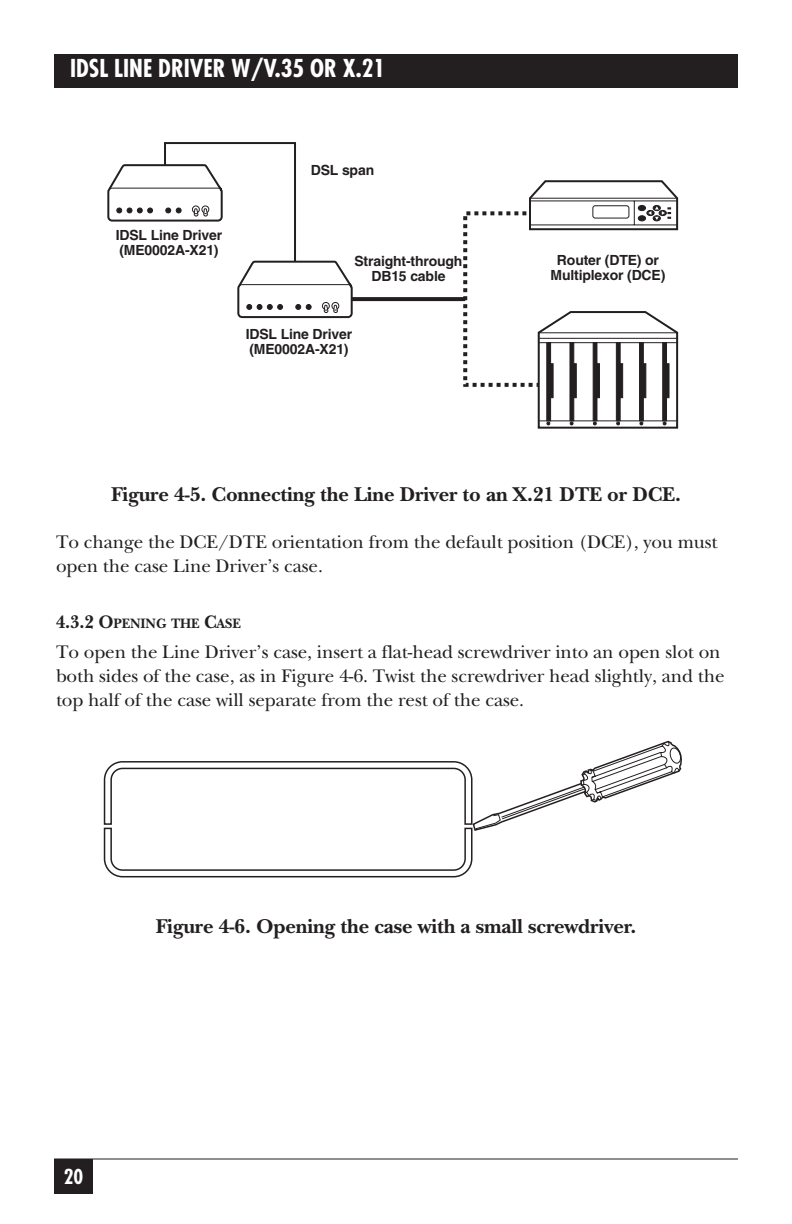
<style>
.page{position:relative;width:792px;height:1224px;background:#fff}
.page>*{position:absolute;margin:0;border:0;box-sizing:border-box;transform-origin:0 0}
.t1{font:700 condensed 24px "Futura";color:#fff}
.t2{font:700 20.8px "New Baskerville";letter-spacing:-.005em;color:#231f20}
.t3{font:700 condensed 20px "Futura";color:#fff}
.t4{font:19px/24px "New Baskerville";letter-spacing:-.005em;color:#231f20}
.t5{font:700 14.2px "New Baskerville";letter-spacing:-.005em;color:#231f20;scale:.95 1}
.t6{font:700 14px/15px "Helvetica";letter-spacing:-.01em;color:#231f20}
.s1{font-size:19px}
</style>
<div class="page">
<div style="left:54px;top:54px;width:684px;height:34px;background:#231f20"></div>
<div style="left:54px;top:1159px;width:39px;height:35px;background:#231f20"></div>
<svg style="left:103px;top:761px;width:370px;height:117px"></svg>
<svg style="left:472px;top:740px;width:210px;height:92px"></svg>
<div style="left:463px;top:211px;width:89px;height:176px;border:4px dashed #231f20"></div>
<svg style="left:354px;top:297px;width:111px;height:4px"></svg>
<svg style="left:536px;top:310px;width:143px;height:119px"></svg>
<svg style="left:528px;top:180px;width:151px;height:51px"></svg>
<hr style="left:530px;top:198px;width:147px;height:1px;background:#231f20">
<svg style="left:107px;top:142px;width:247px;height:177px"></svg>
<hr style="left:54px;top:1158px;width:684px;height:2px;background:#231f20">
<p class="t1" style="left:70px;top:58px;width:317px">IDSL LINE DRIVER W/V.35 OR X.21</p>
<p class="t6" style="left:116px;top:229px;width:108px">IDSL Line Driver (ME0002A-X21)</p>
<p class="t6" style="left:311px;top:164px;width:65px">DSL span</p>
<p class="t6" style="left:354px;top:255px;width:110px;text-align:center">Straight-through<br>DB15 cable</p>
<p class="t6" style="left:246px;top:328px;width:108px">IDSL Line Driver (ME0002A-X21)</p>
<p class="t6" style="left:551px;top:253px;width:116px;text-align:center">Router (DTE) or<br>Multiplexor (DCE)</p>
<p class="t2" style="left:111px;top:487px;width:572px">Figure 4-5. Connecting the Line Driver to an X.21 DTE or DCE.</p>
<p class="t4" style="left:56px;top:532px;width:663px">To change the DCE/DTE orientation from the default position (DCE), you must open the case Line Driver’s case.</p>
<p class="t5" style="left:56px;top:618px;width:196px"><span class="s1">4.3.2 O</span>PENING THE <span class="s1">C</span>ASE</p>
<p class="t4" style="left:56px;top:642px;width:670px">To open the Line Driver’s case, insert a flat-head screwdriver into an open slot on both sides of the case, as in Figure 4-6. Twist the screwdriver head slightly, and the top half of the case will separate from the rest of the case.</p>
<p class="t2" style="left:156px;top:919px;width:482px">Figure 4-6. Opening the case with a small screwdriver.</p>
<p class="t3" style="left:64px;top:1168px;width:21px">20</p>
</div>
